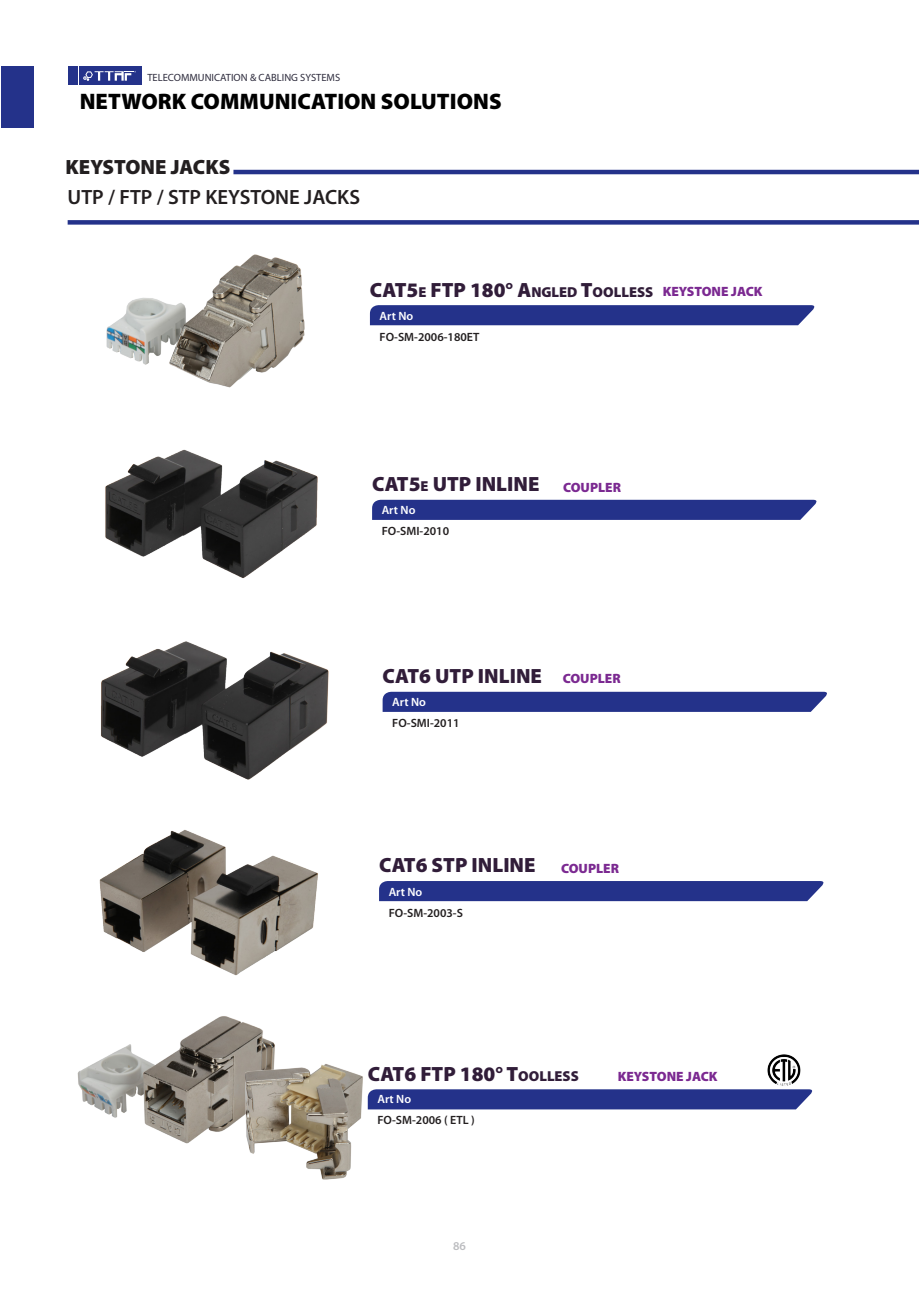
<style>
.page{position:relative;width:919px;height:1289px;background:#fff}
.page>*{position:absolute;margin:0;border:0;box-sizing:border-box;transform-origin:0 0}
.t1{font:900 22.5px "Myriad Pro";color:#000}
.t2{font:900 20.7px "Myriad Pro";color:#311d39}
.t3{font:600 20.7px "Myriad Pro";color:#231f20}
.t4{font:900 20.7px "Myriad Pro";color:#231f20}
.t5{font:900 14.4px "Myriad Pro";color:#311d39}
.t6{font:900 13.5px "Myriad Pro";color:#7b2991}
.t7{font:600 12px "Myriad Pro";color:#231f20}
.t8{font:600 12px "Myriad Pro";color:#fff}
.t9{font:600 12px "Myriad Pro";color:#bcbdc0}
.t10{font:10.5px "Myriad Pro";color:#2f2d3e}
.s1{font-size:14.4px}
</style>
<div class="page">
<div style="left:68px;top:220px;width:850px;height:5px;background:#24328a"></div>
<hr style="left:233px;top:170px;width:685px;height:4px;background:#24328a">
<svg style="left:372px;top:500px;width:445px;height:20px;background:#28368c"></svg>
<svg style="left:382px;top:691px;width:445px;height:21px;background:#303e90"></svg>
<div style="left:379px;top:881px;width:445px;height:20px;background:#24328a"></div>
<div style="left:370px;top:305px;width:445px;height:20px;background:#24328a"></div>
<div style="left:80px;top:67px;width:62px;height:18px;background:#24328a"></div>
<svg style="left:83px;top:71px;width:53px;height:10px"></svg>
<div style="left:68px;top:67px;width:10px;height:18px;background:#24328a"></div>
<div style="left:1px;top:67px;width:32px;height:61px;background:#24328a"></div>
<img style="left:106px;top:254px;width:199px;height:134px">
<img style="left:99px;top:830px;width:219px;height:146px">
<img style="left:101px;top:641px;width:228px;height:139px">
<img style="left:105px;top:449px;width:213px;height:129px">
<div style="left:404px;top:1089px;width:409px;height:20px;background:#24328a"></div>
<img style="left:77px;top:1016px;width:198px;height:128px">
<img style="left:245px;top:1057px;width:159px;height:123px">
<img style="left:767px;top:1054px;width:34px;height:32px">
<p class="t10" style="left:147px;top:71px;width:194px">TELECOMMUNICATION &amp; CABLING SYSTEMS</p>
<p class="t1" style="left:80px;top:89px;width:423px">NETWORK COMMUNICATION SOLUTIONS</p>
<p class="t4" style="left:65px;top:155px;width:166px">KEYSTONE JACKS</p>
<p class="t3" style="left:68px;top:184px;width:294px">UTP / FTP / STP KEYSTONE JACKS</p>
<p class="t2" style="left:370px;top:278px;width:233px">CAT5<span class="s1">E</span> FTP 180° A<span class="s1">NGLED</span> T<span class="s1">OOLL</span></p>
<p class="t5" style="left:629px;top:283px;width:17px">ESS</p>
<p class="t6" style="left:662px;top:283px;width:101px">KEYSTONE JACK</p>
<p class="t8" style="left:379px;top:308px;width:35px">Art No</p>
<p class="t7" style="left:379px;top:329px;width:101px">FO-SM-2006-180ET</p>
<p class="t2" style="left:372px;top:472px;width:167px">CAT5<span class="s1">E</span> UTP INLINE</p>
<p class="t6" style="left:563px;top:479px;width:59px">COUPLER</p>
<p class="t8" style="left:382px;top:502px;width:35px">Art No</p>
<p class="t7" style="left:382px;top:523px;width:69px">FO-SMI-2010</p>
<p class="t2" style="left:382px;top:664px;width:159px">CAT6 UTP INLINE</p>
<p class="t8" style="left:392px;top:694px;width:35px">Art No</p>
<p class="t7" style="left:392px;top:715px;width:69px">FO-SMI-2011</p>
<p class="t6" style="left:562px;top:670px;width:59px">COUPLER</p>
<p class="t2" style="left:379px;top:853px;width:156px">CAT6 STP INLINE</p>
<p class="t8" style="left:388px;top:883px;width:35px">Art No</p>
<p class="t7" style="left:388px;top:904px;width:76px">FO-SM-2003-S</p>
<p class="t6" style="left:561px;top:860px;width:59px">COUPLER</p>
<p class="t2" style="left:368px;top:1062px;width:161px">CAT6 FTP 180° T<span class="s1">OOLL</span></p>
<p class="t5" style="left:554px;top:1067px;width:17px">ESS</p>
<p class="t6" style="left:617px;top:1068px;width:101px">KEYSTONE JACK</p>
<p class="t8" style="left:377px;top:1091px;width:35px">Art No</p>
<p class="t7" style="left:377px;top:1112px;width:99px">FO-SM-2006 ( ETL )</p>
<p class="t9" style="left:453px;top:1238px;width:14px">86</p>
</div>
